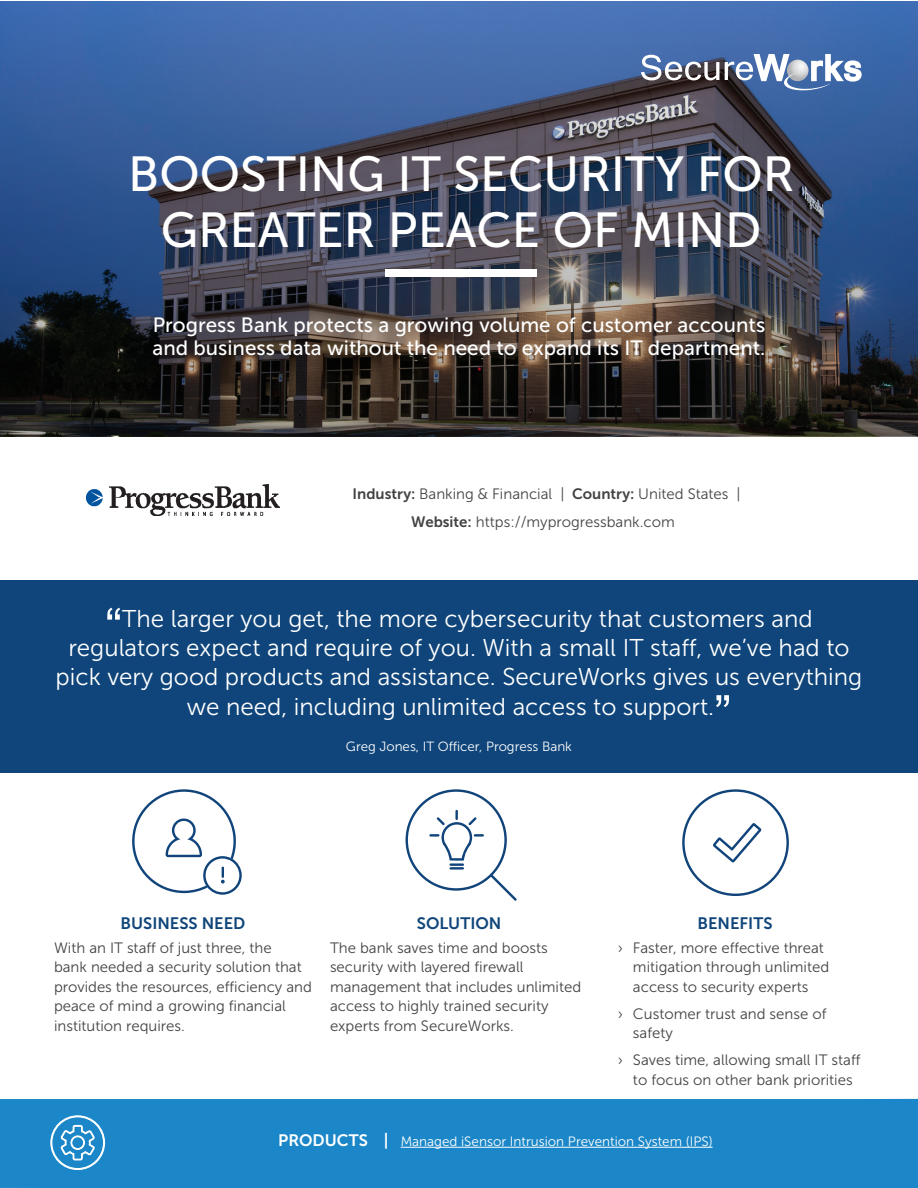
<style>
.page{position:relative;width:918px;height:1188px;background:#fff}
.page>*{position:absolute;margin:0;border:0;box-sizing:border-box;transform-origin:0 0}
.t1{font:49.05px/56.2px "Museo Sans For Dell 500";color:#fff;text-align:center}
.t2{font:24.3px/29.1px "Museo Sans For Dell 300";color:#fff;text-align:center}
.t3{font:20.7px/23.9px "Museo Sans For Dell 500";color:#fff}
.t4{font:16.5px "Museo Sans For Dell 700";color:#0f457a}
.t5{font:15px/19.5px "Museo Sans For Dell 300";color:#434343}
.t6{font:15px/28.5px "Museo Sans For Dell 300";color:#434444;text-align:center}
.t7{font:13.5px "Museo Sans For Dell 300";color:#fff}
.t8{font:13.35px "Museo Sans For Dell 300";color:#fff}
.s1{font-family:"Museo Sans For Dell 700";color:#434343}
.s2{color:#434343}
.s3{font-family:"Arial";font-size:51px}
.s4{font-family:"Museo Sans For Dell 700";font-size:16.5px}
</style>
<div class="page">
<svg style="left:0;top:1px;width:918px;height:435px;background:#3b4965"></svg>
<div style="left:0;top:580px;width:918px;height:192px;background:#0f457a"></div>
<div style="left:0;top:1099px;width:918px;height:89px;background:#1c87c8"></div>
<svg style="left:641px;top:55px;width:78px;height:25px"></svg>
<svg style="left:725px;top:54px;width:143px;height:36px"></svg>
<div style="left:386px;top:270px;width:151px;height:7px;background:#fff"></div>
<svg style="left:132px;top:789px;width:110px;height:106px"></svg>
<svg style="left:682px;top:789px;width:107px;height:107px"></svg>
<svg style="left:406px;top:789px;width:111px;height:112px"></svg>
<hr style="left:401px;top:1147px;width:312px;height:1px;background:#fff">
<svg style="left:50px;top:1099px;width:55px;height:89px;background:#3b97cf"></svg>
<img style="left:86px;top:485px;width:194px;height:31px">
<h1 class="t1" style="left:128px;top:146px;width:668px">BOOSTING IT SECURITY FOR<br>GREATER PEACE OF MIND</h1>
<h3 class="t3" style="left:153px;top:313px;width:614px">Progress Bank protects a growing volume of customer accounts and business data without the need to expand its IT department.</h3>
<p class="t6" style="left:353px;top:480px;width:389px"><span class="s1">Industry:</span> <span class="s2">Banking &amp; Financial |</span> <span class="s1">Country:</span> United States |<br><span class="s1">Website:</span> https://myprogressbank.com</p>
<p class="t2" style="left:56px;top:605px;width:808px"><span class="s3">“</span>The larger you get, the more cybersecurity that customers and regulators expect and require of you. With a small IT staff, we’ve had to pick very good products and assistance. SecureWorks gives us everything we need, including unlimited access to support.<span class="s3">”</span></p>
<p class="t8" style="left:346px;top:739px;width:228px">Greg Jones, IT Officer, Progress Bank</p>
<p class="t4" style="left:121px;top:914px;width:126px">BUSINESS NEED</p>
<p class="t5" style="left:54px;top:938px;width:259px">With an IT staff of just three, the<br>bank needed a security solution that provides the resources, efficiency and peace of mind a growing financial institution requires.</p>
<p class="t4" style="left:417px;top:914px;width:86px">SOLUTION</p>
<p class="t5" style="left:330px;top:938px;width:253px">The bank saves time and boosts security with layered firewall management that includes unlimited access to highly trained security experts from SecureWorks.</p>
<p class="t4" style="left:697px;top:914px;width:77px">BENEFITS</p>
<p class="t5" style="left:633px;top:938px;width:198px;text-indent:-15px">› Faster, more effective threat mitigation through unlimited access to security experts</p>
<p class="t5" style="left:633px;top:1004px;width:195px;text-indent:-15px">› Customer trust and sense of safety</p>
<p class="t5" style="left:618px;top:1051px;width:244px;text-align:center">› Saves time, allowing small IT staff to focus on other bank priorities</p>
<p class="t7" style="left:278px;top:1134px;width:436px"><span class="s4">PRODUCTS |</span> Managed iSensor Intrusion Prevention System (IPS)</p>
</div>
